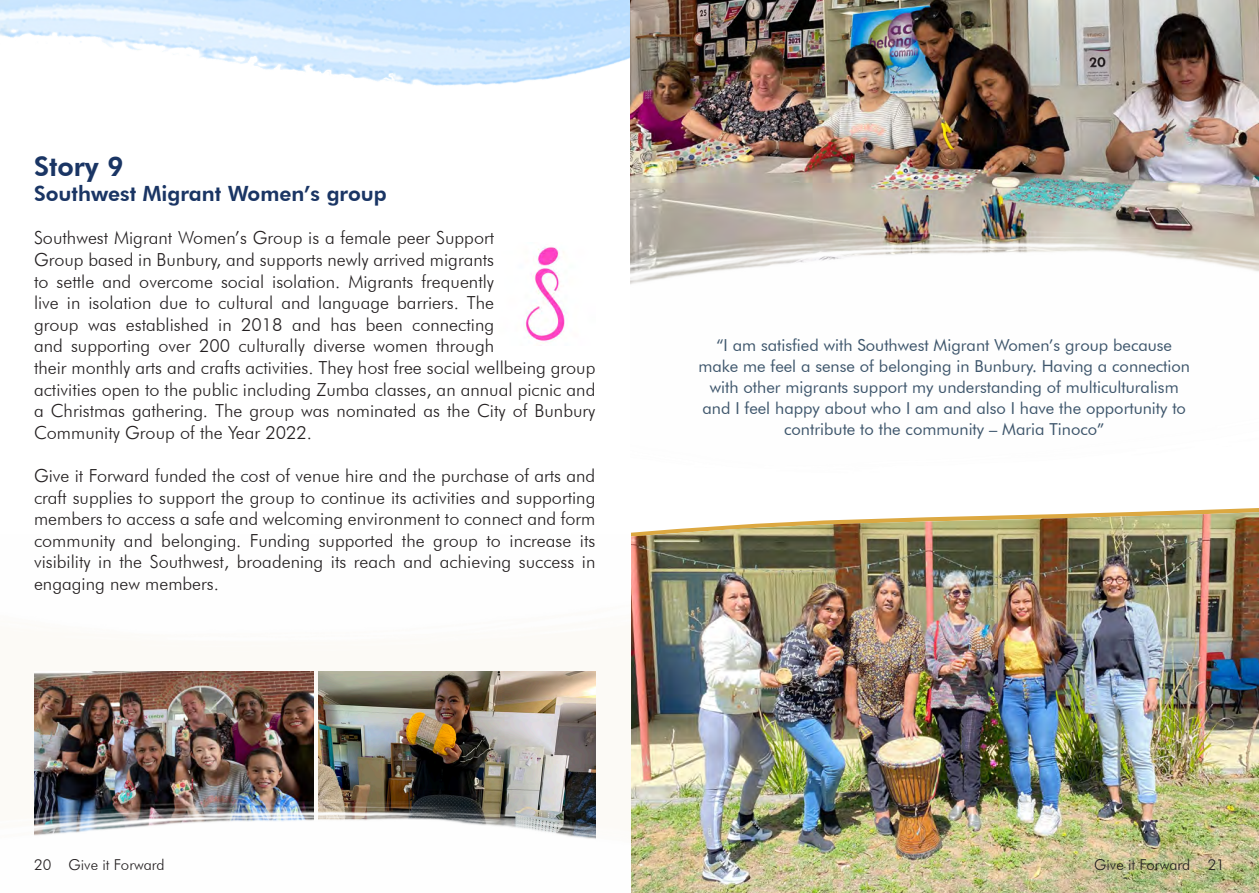
<style>
.page{position:relative;width:1259px;height:893px;background:#fff}
.page>*{position:absolute;margin:0;border:0;box-sizing:border-box;transform-origin:0 0}
.t1{font:800 27px "Futura BT";color:#1a3564}
.t2{font:800 21px "Futura BT";color:#1a3564}
.t3{font:300 18px/21.6px "Futura BT";color:#231f20}
.t4{font:16.5px/21px "Futura BT";color:#3e566c;text-align:center}
.t5{font:300 15px "Futura BT";color:#231f20}
</style>
<div class="page">
<img style="left:631px;top:512px;width:628px;height:381px">
<img style="left:0;top:0;width:630px;height:86px">
<img style="left:523px;top:246px;width:42px;height:95px">
<img style="left:34px;top:672px;width:279px;height:129px">
<img style="left:630px;top:0;width:629px;height:230px">
<img style="left:319px;top:672px;width:276px;height:129px">
<img style="left:630px;top:230px;width:629px;height:55px">
<img style="left:34px;top:801px;width:562px;height:38px">
<p class="t1" style="left:34px;top:150px;width:91px">Story 9</p>
<p class="t2" style="left:34px;top:181px;width:354px">Southwest Migrant Women’s group</p>
<p class="t3" style="left:34px;top:227px;width:563px">Southwest Migrant Women’s Group is a female peer Support<br>Group based in Bunbury, and supports newly arrived migrants<br>to settle and overcome social isolation. Migrants frequently<br>live in isolation due to cultural and language barriers. The<br>group was established in 2018 and has been connecting<br>and supporting over 200 culturally diverse women through<br>their monthly arts and crafts activities. They host free social wellbeing group activities open to the public including Zumba classes, an annual picnic and a Christmas gathering. The group was nominated as the City of Bunbury Community Group of the Year 2022.</p>
<p class="t3" style="left:34px;top:465px;width:563px;text-align:justify">Give it Forward funded the cost of venue hire and the purchase of arts and craft supplies to support the group to continue its activities and supporting members to access a safe and welcoming environment to connect and form community and belonging. Funding supported the group to increase its visibility in the Southwest, broadening its reach and achieving success in engaging new members.</p>
<p class="t4" style="left:698px;top:334px;width:493px">“I am satisfied with Southwest Migrant Women’s group because make me feel a sense of belonging in Bunbury. Having a connection with other migrants support my understanding of multiculturalism and I feel happy about who I am and also I have the opportunity to contribute to the community – Maria Tinoco”</p>
<p class="t5" style="left:34px;top:856px;width:132px">20 Give it Forward</p>
<p class="t5" style="left:1094px;top:856px;width:132px">Give it Forward 21</p>
</div>
